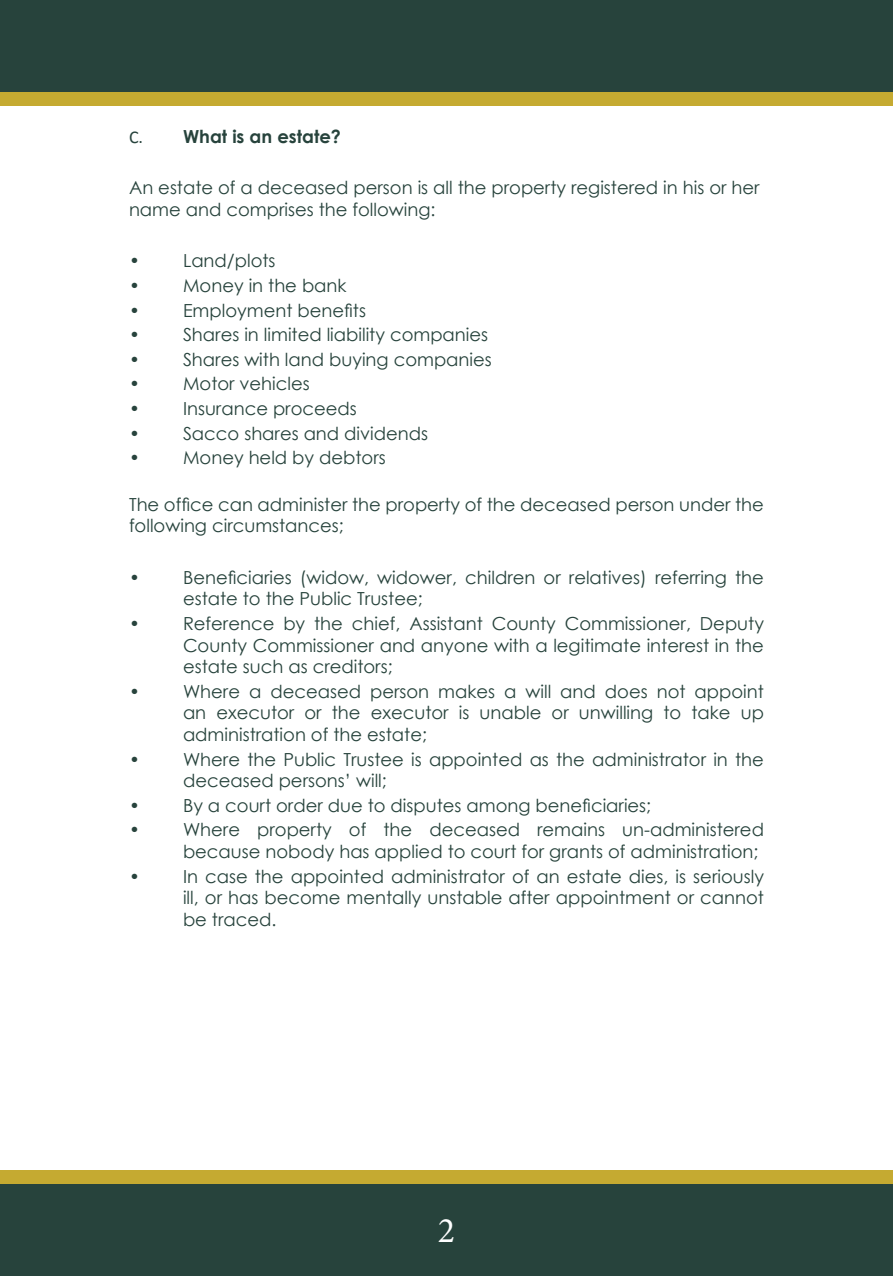
<style>
.page{position:relative;width:893px;height:1276px;background:#fff}
.page>*{position:absolute;margin:0;border:0;box-sizing:border-box;transform-origin:0 0}
.t1{font:36px "Minion Pro";color:#fff}
.t2{font:18px/21.6px "Century Gothic";color:#27433c}
.t3{font:700 18px "Century Gothic";color:#27433c}
.s1{font-family:"Calibri";font-weight:400}
</style>
<div class="page">
<div style="left:0;top:1181px;width:893px;height:95px;background:#27433c"></div>
<div style="left:0;top:1170px;width:893px;height:14px;background:#c5aa31"></div>
<div style="left:0;top:0;width:893px;height:94px;background:#27433c"></div>
<div style="left:0;top:92px;width:893px;height:14px;background:#c5aa31"></div>
<p class="t3" style="left:129px;top:122px;width:214px"><span class="s1">C.</span> What is an estate?</p>
<p class="t2" style="left:129px;top:177px;width:632px">An estate of a deceased person is all the property registered in his or her name and comprises the following:</p>
<p class="t2" style="left:129px;top:250px;width:148px">• Land/plots</p>
<p class="t2" style="left:129px;top:274px;width:219px">• Money in the bank</p>
<p class="t2" style="left:129px;top:299px;width:239px">• Employment benefits</p>
<p class="t2" style="left:129px;top:324px;width:361px">• Shares in limited liability companies</p>
<p class="t2" style="left:129px;top:348px;width:364px">• Shares with land buying companies</p>
<p class="t2" style="left:129px;top:373px;width:182px">• Motor vehicles</p>
<p class="t2" style="left:129px;top:397px;width:229px">• Insurance proceeds</p>
<p class="t2" style="left:129px;top:422px;width:301px">• Sacco shares and dividends</p>
<p class="t2" style="left:129px;top:447px;width:258px">• Money held by debtors</p>
<p class="t2" style="left:129px;top:493px;width:636px">The office can administer the property of the deceased person under the following circumstances;</p>
<p class="t2" style="left:183px;top:566px;width:582px;text-indent:-54px">• Beneficiaries (widow, widower, children or relatives) referring the estate to the Public Trustee;</p>
<p class="t2" style="left:183px;top:612px;width:582px;text-align:justify;text-indent:-54px">• Reference by the chief, Assistant County Commissioner, Deputy County Commissioner and anyone with a legitimate interest in the estate such as creditors;</p>
<p class="t2" style="left:183px;top:680px;width:582px;text-align:justify;text-indent:-54px">• Where a deceased person makes a will and does not appoint an executor or the executor is unable or unwilling to take up administration of the estate;</p>
<p class="t2" style="left:183px;top:748px;width:582px;text-indent:-54px">• Where the Public Trustee is appointed as the administrator in the deceased persons’ will;</p>
<p class="t2" style="left:129px;top:794px;width:524px">• By a court order due to disputes among beneficiaries;</p>
<p class="t2" style="left:183px;top:819px;width:582px;text-indent:-54px">• Where property of the deceased remains un-administered because nobody has applied to court for grants of administration;</p>
<p class="t2" style="left:183px;top:865px;width:582px;text-align:justify;text-indent:-54px">• In case the appointed administrator of an estate dies, is seriously ill, or has become mentally unstable after appointment or cannot be traced.</p>
<h1 class="t1" style="left:438px;top:1206px;width:19px">2</h1>
</div>
